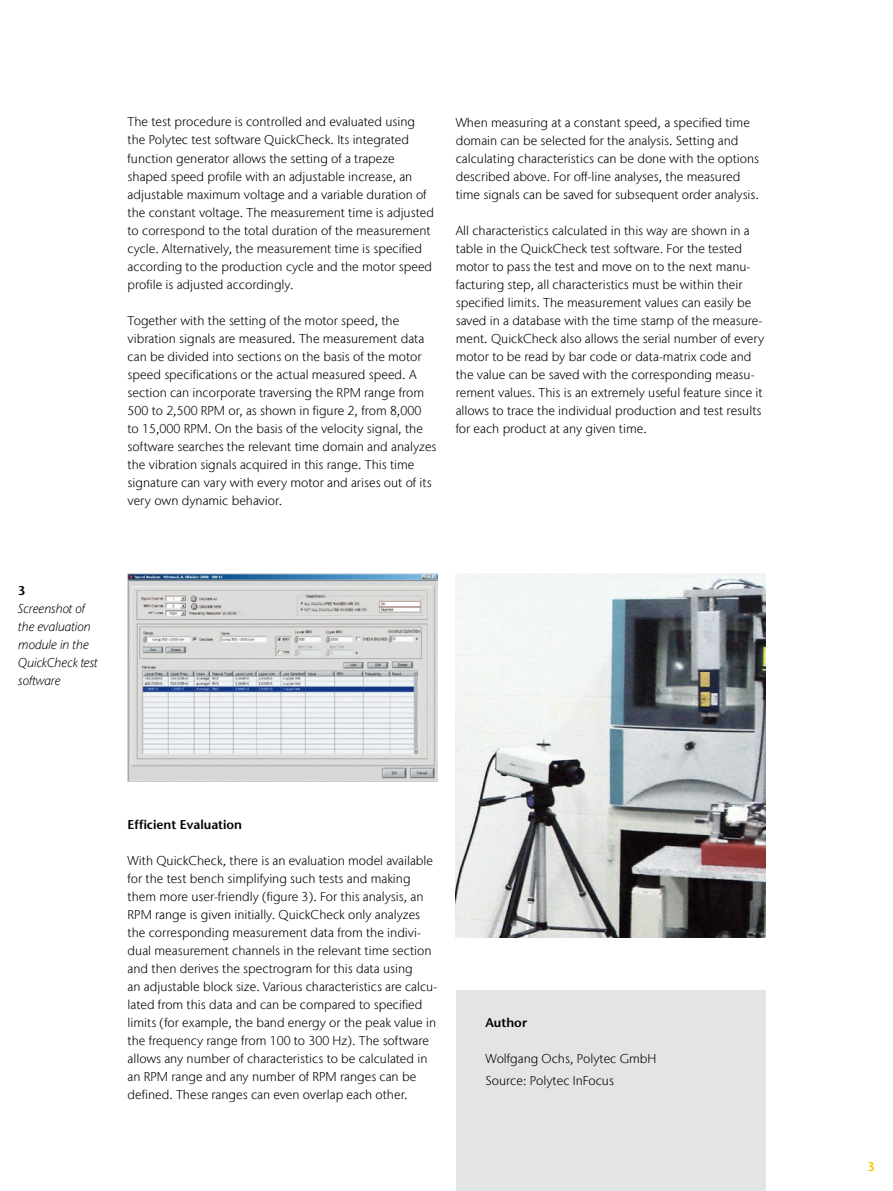
<style>
.page{position:relative;width:893px;height:1191px;background:#fff}
.page>*{position:absolute;margin:0;border:0;box-sizing:border-box;transform-origin:0 0}
.t1{font:300 12.75px/18px "Stone Sans IIITC Com";color:#000}
.t2{font:italic 300 12.75px/18px "Stone Sans IIITC Com";color:#000}
.t3{font:600 12.75px "Stone Sans";color:#000}
.t4{font:600 12.75px "Stone Sans";color:#fcc400}
</style>
<div class="page">
<img style="left:128px;top:573px;width:309px;height:208px">
<div style="left:456px;top:990px;width:309px;height:201px;background:#e3e4e4"></div>
<img style="left:456px;top:573px;width:309px;height:364px">
<p class="t1" style="left:128px;top:113px;width:308px">The test procedure is controlled and evaluated using the Polytec test software QuickCheck. Its integrated function generator allows the setting of a trapeze shaped speed profile with an adjustable increase, an adjustable maximum voltage and a variable duration of the constant voltage. The measurement time is adjusted to correspond to the total duration of the measurement cycle. Alternatively, the measurement time is specified according to the production cycle and the motor speed profile is adjusted accordingly.</p>
<p class="t1" style="left:128px;top:311px;width:310px">Together with the setting of the motor speed, the vibration signals are measured. The measurement data can be divided into sections on the basis of the motor speed specifications or the actual measured speed. A section can incorporate traversing the RPM range from 500 to 2,500 RPM or, as shown in figure 2, from 8,000<br>to 15,000 RPM. On the basis of the velocity signal, the software searches the relevant time domain and analyzes the vibration signals acquired in this range. This time signature can vary with every motor and arises out of its very own dynamic behavior.</p>
<p class="t1" style="left:456px;top:113px;width:305px">When measuring at a constant speed, a specified time domain can be selected for the analysis. Setting and calculating characteristics can be done with the options described above. For off-line analyses, the measured time signals can be saved for subsequent order analysis.</p>
<p class="t1" style="left:456px;top:221px;width:310px">All characteristics calculated in this way are shown in a table in the QuickCheck test software. For the tested motor to pass the test and move on to the next manu&shy;facturing step, all characteristics must be within their specified limits. The measurement values can easily be saved in a database with the time stamp of the measure&shy;ment. QuickCheck also allows the serial number of every motor to be read by bar code or data-matrix code and the value can be saved with the corresponding measu&shy;rement values. This is an extremely useful feature since it allows to trace the individual production and test results for each product at any given time.</p>
<p class="t3" style="left:18px;top:582px;width:9px">3</p>
<p class="t2" style="left:18px;top:599px;width:81px">Screenshot of the evaluation module in the<br>QuickCheck test software</p>
<p class="t3" style="left:128px;top:816px;width:116px">Efficient Evaluation</p>
<p class="t1" style="left:128px;top:851px;width:311px">With QuickCheck, there is an evaluation model available for the test bench simplifying such tests and making them more user-friendly (figure 3). For this analysis, an RPM range is given initially. QuickCheck only analyzes the corresponding measurement data from the indivi&shy;dual measurement channels in the relevant time section and then derives the spectrogram for this data using<br>an adjustable block size. Various characteristics are calcu&shy;lated from this data and can be compared to specified limits (for example, the band energy or the peak value in the frequency range from 100 to 300 Hz). The software allows any number of characteristics to be calculated in an RPM range and any number of RPM ranges can be defined. These ranges can even overlap each other.</p>
<p class="t3" style="left:485px;top:1014px;width:43px">Author</p>
<p class="t1" style="left:485px;top:1047px;width:173px;line-height:22.2px">Wolfgang Ochs, Polytec GmbH<br>Source: Polytec InFocus</p>
<p class="t4" style="left:867px;top:1158px;width:9px">3</p>
</div>
